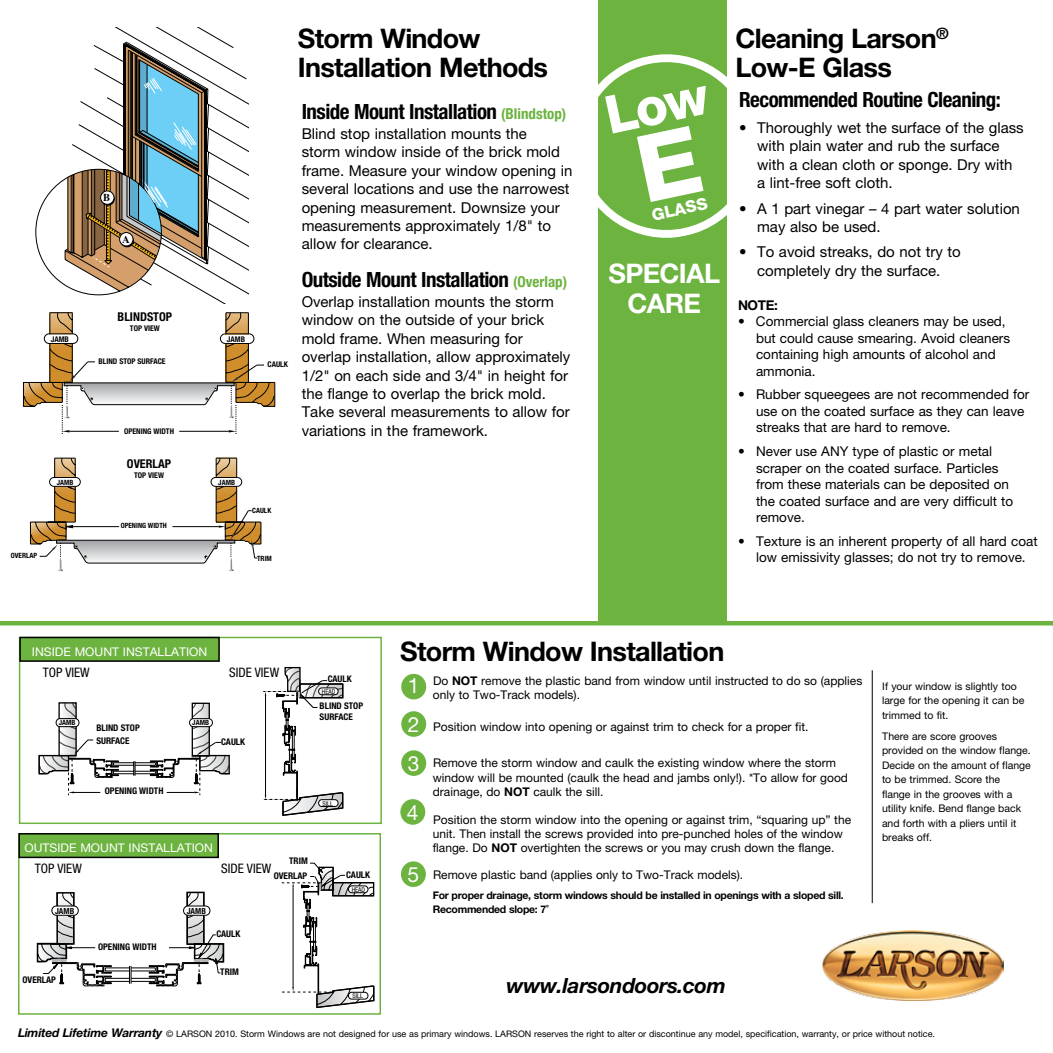
<style>
.page{position:relative;width:1053px;height:1053px;background:#fff}
.page>*{position:absolute;margin:0;border:0;box-sizing:border-box;transform-origin:0 0}
.t1{font:700 27px/29.5px "Helvetica Neue";letter-spacing:-.025em;color:#000}
.t2{font:700 27px "Helvetica Neue";letter-spacing:-.025em;color:#fff}
.t3{font:700 condensed 21px "Helvetica Neue";letter-spacing:-.025em;color:#000}
.t4{font:italic 700 21px "Helvetica Neue";letter-spacing:-.015em;color:#000}
.t5{font:21px/39px "Helvetica Neue";color:#fff}
.t6{font:800 16.5px "Helvetica Neue";color:#fff}
.t7{font:15px/18.3px "Helvetica Neue";color:#000}
.t8{font:13.5px/16.5px "Helvetica Neue";color:#000}
.t9{font:700 13.5px "Helvetica Neue";color:#000}
.t10{font:condensed 13.05px "Helvetica Neue";color:#000}
.t11{font:700 condensed 12.15px "Helvetica Neue";color:#000}
.t12{font:12px/14.4px "Helvetica Neue";color:#000}
.t13{font:12px "Helvetica Neue";color:#fff}
.t14{font:10.5px/14.4px "Helvetica Neue";color:#000}
.t15{font:700 10.5px/14.4px "Helvetica Neue";letter-spacing:-.025em;color:#000}
.t16{font:700 10.5px "Times";color:#000}
.t17{font:700 condensed 9.15px/10.9px "Helvetica Neue";color:#000}
.t18{font:9px "Helvetica Neue";color:#000}
.t19{font:700 condensed 8.25px "Helvetica Neue";color:#000}
.t20{font:700 condensed 7.8px "Helvetica Neue";color:#000}
.t21{font:700 condensed 7.2px "Helvetica Neue";color:#000}
.t22{font:condensed 6.6px "Helvetica Neue";color:#000}
.s1{font-size:15px;color:#6cb33f}
.s2{font-size:21px;color:#fff}
.s3{font-weight:700}
.s4{font-weight:700;font-style:italic;font-size:12px}
</style>
<div class="page">
<div style="left:401px;top:674px;width:25px;height:25px;background:#6cb33f;border-radius:50%"></div>
<div style="left:401px;top:711px;width:25px;height:26px;background:#6cb33f;border-radius:50%"></div>
<div style="left:401px;top:750px;width:25px;height:26px;background:#6cb33f;border-radius:50%"></div>
<div style="left:400px;top:799px;width:25px;height:26px;background:#6cb33f;border-radius:50%"></div>
<div style="left:401px;top:861px;width:25px;height:26px;background:#6cb33f;border-radius:50%"></div>
<svg style="left:39px;top:666px;width:305px;height:150px"></svg>
<div style="left:319px;top:688px;width:19px;height:7px;background:#fff;border-radius:3px"></div>
<div style="left:318px;top:688px;width:20px;height:7px;border:1px solid #000;border-radius:3px"></div>
<div style="left:319px;top:800px;width:19px;height:7px;background:#fff;border-radius:3px"></div>
<div style="left:318px;top:799px;width:20px;height:8px;border:1px solid #000;border-radius:3px"></div>
<div style="left:19px;top:637px;width:363px;height:187px;border:2px solid #6cb33f"></div>
<div style="left:20px;top:638px;width:199px;height:23px;background:#6cb33f"></div>
<div style="left:19px;top:637px;width:201px;height:25px;border:2px solid #000"></div>
<svg style="left:36px;top:892px;width:189px;height:94px"></svg>
<svg style="left:281px;top:862px;width:94px;height:146px"></svg>
<div style="left:18px;top:833px;width:363px;height:182px;border:2px solid #6cb33f"></div>
<div style="left:19px;top:834px;width:199px;height:23px;background:#6cb33f"></div>
<div style="left:18px;top:833px;width:201px;height:25px;border:2px solid #000"></div>
<div style="left:0;top:621px;width:1053px;height:5px;background:#6cb33f"></div>
<img style="left:822px;top:931px;width:182px;height:70px">
<svg style="left:93px;top:28px;width:156px;height:275px"></svg>
<svg style="left:36px;top:41px;width:173px;height:254px"></svg>
<svg style="left:23px;top:312px;width:253px;height:122px"></svg>
<svg style="left:30px;top:458px;width:232px;height:113px"></svg>
<div style="left:599px;top:0;width:128px;height:622px;background:#6cb33f"></div>
<hr style="left:872px;top:670px;width:1px;height:233px;background:#000">
<svg style="left:598px;top:41px;width:129px;height:210px"></svg>
<p class="t21" style="left:11px;top:552px;width:28px">OVERLAP</p>
<h1 class="t1" style="left:298px;top:23px;width:252px">Storm Window<br>Installation Methods</h1>
<p class="t16" style="left:103px;top:188px;width:9px">B</p>
<p class="t16" style="left:122px;top:229px;width:9px">A</p>
<p class="t11" style="left:118px;top:310px;width:56px">BLINDSTOP</p>
<p class="t20" style="left:130px;top:324px;width:31px">TOP VIEW</p>
<p class="t20" style="left:51px;top:334px;width:20px">JAMB</p>
<p class="t20" style="left:227px;top:334px;width:20px">JAMB</p>
<p class="t20" style="left:98px;top:356px;width:69px">BLIND STOP SURFACE</p>
<p class="t20" style="left:268px;top:360px;width:22px">CAULK</p>
<p class="t20" style="left:124px;top:426px;width:51px">OPENING WIDTH</p>
<p class="t11" style="left:127px;top:456px;width:46px">OVERLAP</p>
<p class="t20" style="left:134px;top:470px;width:31px">TOP VIEW</p>
<p class="t21" style="left:57px;top:478px;width:18px">JAMB</p>
<p class="t21" style="left:218px;top:478px;width:18px">JAMB</p>
<p class="t21" style="left:121px;top:522px;width:48px">OPENING WIDTH</p>
<p class="t21" style="left:252px;top:506px;width:20px">CAULK</p>
<h2 class="t3" style="left:302px;top:99px;width:266px">Inside Mount Installation <span class="s1">(Blindstop)</span></h2>
<p class="t7" style="left:302px;top:124px;width:272px">Blind stop installation mounts the<br>storm window inside of the brick mold frame. Measure your window opening in several locations and use the narrowest opening measurement. Downsize your measurements approximately 1/8" to allow for clearance.</p>
<h2 class="t3" style="left:302px;top:267px;width:267px">Outside Mount Installation <span class="s1">(Overlap)</span></h2>
<p class="t7" style="left:302px;top:292px;width:270px">Overlap installation mounts the storm window on the outside of your brick mold frame. When measuring for overlap installation, allow approximately 1/2" on each side and 3/4" in height for the flange to overlap the brick mold.<br>Take several measurements to allow for variations in the framework.</p>
<p class="t21" style="left:257px;top:554px;width:16px">TRIM</p>
<p class="t6" style="left:650px;top:205px;width:58px;rotate:-12deg">GLASS</p>
<h1 class="t1" style="left:735px;top:23px;width:215px">Cleaning Larson<sup>®<br></sup>Low-E Glass</h1>
<h2 class="t3" style="left:739px;top:87px;width:263px">Recommended Routine Cleaning:</h2>
<p class="t7" style="left:757px;top:118px;width:268px;text-indent:-18px">• Thoroughly wet the surface of the glass with plain water and rub the surface with a clean cloth or sponge. Dry with a lint-free soft cloth.</p>
<p class="t7" style="left:757px;top:199px;width:264px;text-indent:-18px">• A 1 part vinegar – 4 part water solution may also be used.</p>
<p class="t7" style="left:739px;top:243px;width:223px">• To avoid streaks, do not try to</p>
<h1 class="t2" style="left:609px;top:257px;width:113px">SPECIAL</h1>
<p class="t7" style="left:757px;top:261px;width:185px">completely dry the surface.</p>
<h1 class="t2" style="left:628px;top:286px;width:75px">CARE</h1>
<p class="t9" style="left:738px;top:297px;width:41px">NOTE:</p>
<p class="t8" style="left:756px;top:313px;width:256px;text-indent:-18px">• Commercial glass cleaners may be used, but could cause smearing. Avoid cleaners containing high amounts of alcohol and ammonia.</p>
<p class="t8" style="left:756px;top:386px;width:275px;text-indent:-18px">• Rubber squeegees are not recommended for use on the coated surface as they can leave streaks that are hard to remove.</p>
<p class="t8" style="left:756px;top:443px;width:259px;text-indent:-18px">• Never use ANY type of plastic or metal scraper on the coated surface. Particles from these materials can be deposited on the coated surface and are very difficult to remove.</p>
<p class="t8" style="left:738px;top:532px;width:301px;text-align:center">• Texture is an inherent property of all hard coat low emissivity glasses; do not try to remove.</p>
<p class="t13" style="left:32px;top:644px;width:177px">INSIDE MOUNT INSTALLATION</p>
<p class="t10" style="left:43px;top:664px;width:49px">TOP VIEW</p>
<p class="t10" style="left:229px;top:664px;width:52px">SIDE VIEW</p>
<p class="t21" style="left:59px;top:718px;width:18px">JAMB</p>
<p class="t21" style="left:192px;top:718px;width:18px">JAMB</p>
<p class="t17" style="left:96px;top:721px;width:45px;line-height:13.5px">BLIND STOP<br>SURFACE</p>
<p class="t17" style="left:221px;top:736px;width:25px">CAULK</p>
<p class="t17" style="left:328px;top:673px;width:25px">CAULK</p>
<p class="t22" style="left:322px;top:688px;width:15px">HEAD</p>
<p class="t17" style="left:320px;top:700px;width:45px">BLIND STOP<br>SURFACE</p>
<p class="t17" style="left:105px;top:786px;width:60px">OPENING WIDTH</p>
<p class="t13" style="left:25px;top:840px;width:190px">OUTSIDE MOUNT INSTALLATION</p>
<p class="t17" style="left:289px;top:855px;width:20px">TRIM</p>
<p class="t10" style="left:35px;top:861px;width:49px">TOP VIEW</p>
<p class="t10" style="left:221px;top:861px;width:52px">SIDE VIEW</p>
<p class="t17" style="left:274px;top:870px;width:35px">OVERLAP</p>
<p class="t19" style="left:55px;top:906px;width:21px">JAMB</p>
<p class="t19" style="left:187px;top:906px;width:21px">JAMB</p>
<p class="t17" style="left:22px;top:974px;width:35px">OVERLAP</p>
<p class="t17" style="left:98px;top:941px;width:60px">OPENING WIDTH</p>
<p class="t17" style="left:216px;top:928px;width:25px">CAULK</p>
<p class="t17" style="left:220px;top:966px;width:20px">TRIM</p>
<p class="t22" style="left:323px;top:799px;width:12px">SILL</p>
<p class="t17" style="left:346px;top:869px;width:25px">CAULK</p>
<p class="t22" style="left:352px;top:886px;width:15px">HEAD</p>
<p class="t22" style="left:353px;top:992px;width:12px">SILL</p>
<h1 class="t1" style="left:400px;top:636px;width:326px">Storm Window Installation</h1>
<p class="t12" style="left:433px;top:673px;width:431px;text-indent:-25px"><span class="s2">1</span> Do <span class="s3">NOT</span> remove the plastic band from window until instructed to do so (applies only to Two-Track models).</p>
<p class="t12" style="left:433px;top:719px;width:377px">Position window into opening or against trim to check for a proper fit.</p>
<p class="t12" style="left:433px;top:756px;width:417px">Remove the storm window and caulk the existing window where the storm window will be mounted (caulk the head and jambs only!). *To allow for good drainage, do <span class="s3">NOT</span> caulk the sill.</p>
<p class="t12" style="left:433px;top:812px;width:420px">Position the storm window into the opening or against trim, “squaring up” the unit. Then install the screws provided into pre-punched holes of the window flange. Do <span class="s3">NOT</span> overtighten the screws or you may crush down the flange.</p>
<p class="t12" style="left:433px;top:867px;width:312px">Remove plastic band (applies only to Two-Track models).</p>
<p class="t15" style="left:433px;top:888px;width:413px">For proper drainage, storm windows should be installed in openings with a sloped sill.<br>Recommended slope: 7˚</p>
<h2 class="t5" style="left:408px;top:705px;width:13px">2<br>3</h2>
<h2 class="t5" style="left:407px;top:792px;width:13px">4</h2>
<h2 class="t5" style="left:407px;top:855px;width:13px">5</h2>
<p class="t14" style="left:882px;top:679px;width:144px">If your window is slightly too large for the opening it can be trimmed to fit.</p>
<p class="t14" style="left:882px;top:729px;width:150px">There are score grooves provided on the window flange.<br>Decide on the amount of flange to be trimmed. Score the flange in the grooves with a utility knife. Bend flange back and forth with a pliers until it breaks off.</p>
<h2 class="t4" style="left:507px;top:972px;width:221px">www.larsondoors.com</h2>
<p class="t18" style="left:18px;top:1029px;width:919px"><span class="s4">Limited Lifetime Warranty</span> © LARSON 2010. Storm Windows are not designed for use as primary windows. LARSON reserves the right to alter or discontinue any model, specification, warranty, or price without notice.</p>
</div>
